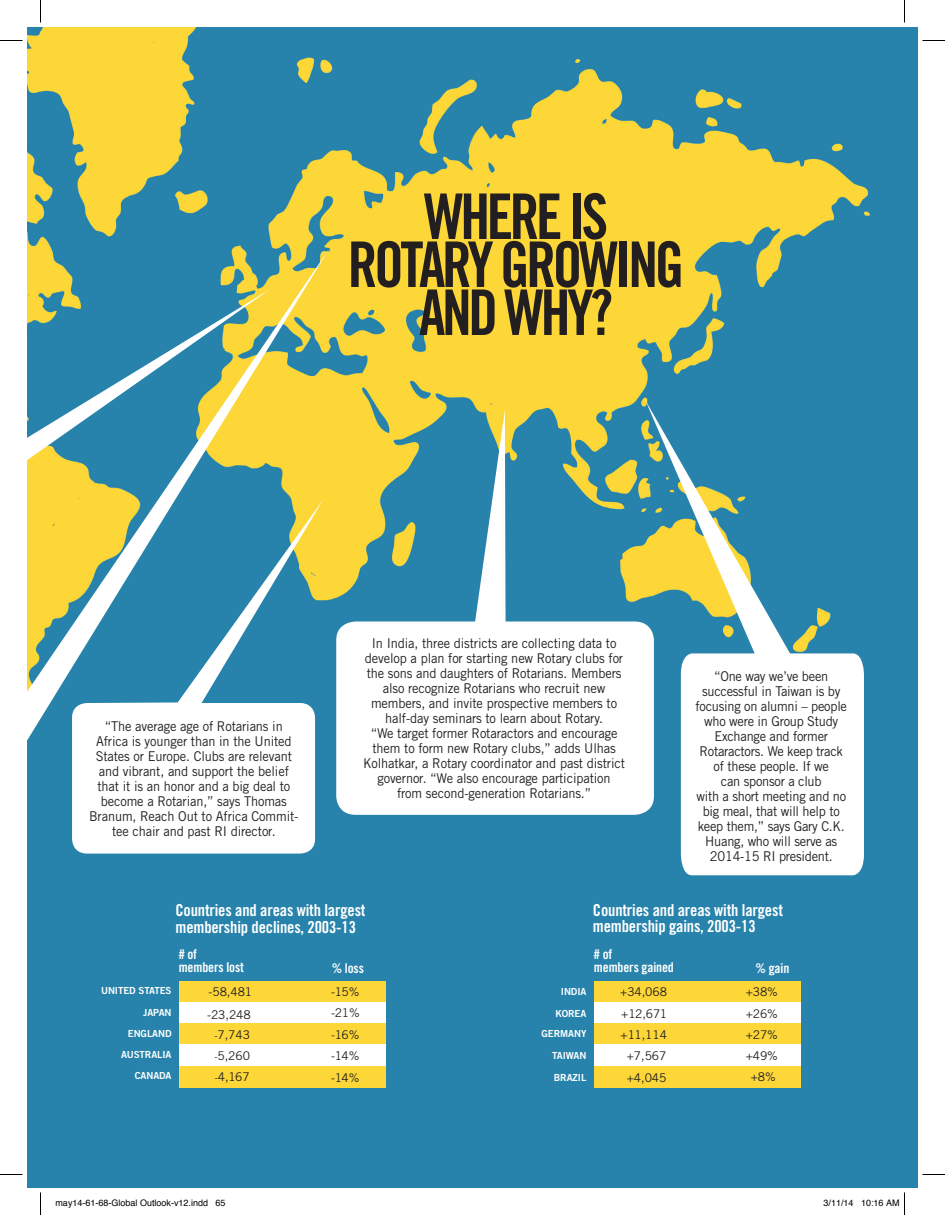
<style>
.page{position:relative;width:945px;height:1215px;background:#fff}
.page>*{position:absolute;margin:0;border:0;box-sizing:border-box;transform-origin:0 0}
.t1{font:63px/48px "Trade Gothic LT Std Bd Cn 20";letter-spacing:-.06em;color:#231f20;text-align:center;scale:.95 1}
.t2{font:16.5px/16.5px "Trade Gothic LT Std Bd Cn 20";letter-spacing:-.01em;color:#fff}
.t3{font:13.5px/15px "Trade Gothic LT Std";letter-spacing:-.01em;color:#231f20;text-align:center;scale:.95 1}
.t4{font:13.5px/13.5px "Trade Gothic LT Std Bd Cn 20";letter-spacing:-.01em;color:#fff}
.t5{font:12px/21px "Trade Gothic LT Std";letter-spacing:-.01em;color:#231f20;text-align:center}
.t6{font:9.75px/21px "Trade Gothic LT Std Bd 2";letter-spacing:-.01em;color:#fff;text-align:right}
.t7{font:9px "Helvetica";color:#000}
.s1{font-size:9.75px}
.s2{font-weight:300}
</style>
<div class="page">
<div style="left:27px;top:28px;width:891px;height:1160px;background:#2783ac"></div>
<img style="left:27px;top:28px;width:843px;height:1060px">
<svg style="left:336px;top:410px;width:309px;height:405px"></svg>
<svg style="left:27px;top:248px;width:303px;height:840px"></svg>
<svg style="left:645px;top:400px;width:219px;height:475px"></svg>
<div style="left:179px;top:981px;width:207px;height:22px;background:#fcd737"></div>
<div style="left:179px;top:1003px;width:207px;height:21px;background:#fff"></div>
<div style="left:179px;top:1024px;width:207px;height:21px;background:#fcd737"></div>
<div style="left:179px;top:1045px;width:207px;height:21px;background:#fff"></div>
<div style="left:179px;top:1066px;width:207px;height:22px;background:#fcd737"></div>
<div style="left:594px;top:981px;width:206px;height:22px;background:#fcd737"></div>
<div style="left:594px;top:1003px;width:206px;height:21px;background:#fff"></div>
<div style="left:594px;top:1024px;width:206px;height:21px;background:#fcd737"></div>
<div style="left:594px;top:1045px;width:206px;height:22px;background:#fff"></div>
<div style="left:594px;top:1067px;width:206px;height:21px;background:#fcd737"></div>
<svg style="left:0;top:40px;width:22px;height:1px"></svg>
<svg style="left:922px;top:40px;width:23px;height:1px"></svg>
<svg style="left:0;top:1174px;width:22px;height:1px"></svg>
<svg style="left:922px;top:1174px;width:23px;height:1px"></svg>
<svg style="left:40px;top:0;width:1px;height:22px"></svg>
<svg style="left:40px;top:1192px;width:1px;height:23px"></svg>
<svg style="left:904px;top:0;width:1px;height:22px"></svg>
<svg style="left:904px;top:1192px;width:1px;height:23px"></svg>
<h1 class="t1" style="left:348px;top:192px;width:356px">WHERE IS<br>ROTARY GROWING<br>AND WHY?</h1>
<p class="t3" style="left:89px;top:718px;width:222px">“The average age of Rotarians in Africa is younger than in the United States or Europe. Clubs are relevant and vibrant, and support the belief that it is an honor and a big deal to become a Rotarian,” says Thomas Branum, Reach Out to Africa Commit&shy;tee chair and past RI director.</p>
<p class="t3" style="left:363px;top:635px;width:277px">In India, three districts are collecting data to develop a plan for starting new Rotary clubs for the sons and daughters of Rotarians. Members also recognize Rotarians who recruit new members, and invite prospective members to half-day seminars to learn about Rotary.<br>“We target former Rotaractors and encourage them to form new Rotary clubs,” adds Ulhas Kolhatkar, a Rotary coordinator and past district governor. “We also encourage participation<br>from second-generation Rotarians.”</p>
<p class="t3" style="left:696px;top:669px;width:161px">“One way we’ve been successful in Taiwan is by focusing on alumni – people who were in Group Study<br>Exchange and former<br>Rotaractors. We keep track of these people. If we<br>can sponsor a club<br>with a short meeting and no big meal, that will help to keep them,” says Gary C.K.<br>Huang, who will serve as<br>2014-15 RI president.</p>
<p class="t2" style="left:175px;top:902px;width:192px">Countries and areas with largest membership declines, 2003-13</p>
<p class="t4" style="left:179px;top:947px;width:67px"># of members lost</p>
<p class="t4" style="left:332px;top:961px;width:34px">% loss</p>
<p class="t2" style="left:593px;top:901px;width:192px">Countries and areas with largest membership gains, 2003-13</p>
<p class="t4" style="left:594px;top:947px;width:81px"># of<br>members gained</p>
<p class="t4" style="left:756px;top:961px;width:35px">% gain</p>
<p class="t6" style="left:101px;top:980px;width:72px">UNITED STATES</p>
<p class="t6" style="left:121px;top:1001px;width:52px">JAPAN<br>ENGLAND<br>AUSTRALIA</p>
<p class="t6" style="left:135px;top:1065px;width:38px">CANADA</p>
<p class="t5" style="left:209px;top:981px;width:45px">-58,481</p>
<p class="t5" style="left:331px;top:981px;width:30px">-15%</p>
<p class="t5" style="left:207px;top:1004px;width:45px">-23,248 <span class="s1">-</span>7,743 <span class="s1">-</span>5,260 <span class="s1">-</span>4,167</p>
<p class="t5" style="left:331px;top:1002px;width:30px;line-height:21.5px;text-align:justify">-21% <span class="s2">-</span>16% -14% -14%</p>
<p class="t6" style="left:561px;top:981px;width:27px">INDIA</p>
<p class="t6" style="left:542px;top:1004px;width:46px;line-height:19.5px">KOREA<br>GERMANY</p>
<p class="t6" style="left:552px;top:1045px;width:36px">TAIWAN</p>
<p class="t6" style="left:554px;top:1067px;width:34px">BRAZIL</p>
<p class="t5" style="left:620px;top:981px;width:48px">+34,068</p>
<p class="t5" style="left:746px;top:981px;width:34px">+38%</p>
<p class="t5" style="left:621px;top:1003px;width:48px">+12,671 +11,114 +7,567 +4,045</p>
<p class="t5" style="left:746px;top:1003px;width:34px">+26% +27% +49% +8%</p>
<p class="t7" style="left:56px;top:1196px;width:172px">may14-61-68-Global Outlook-v12.indd 65</p>
<p class="t7" style="left:824px;top:1196px;width:78px">3/11/14 10:16 AM</p>
</div>
